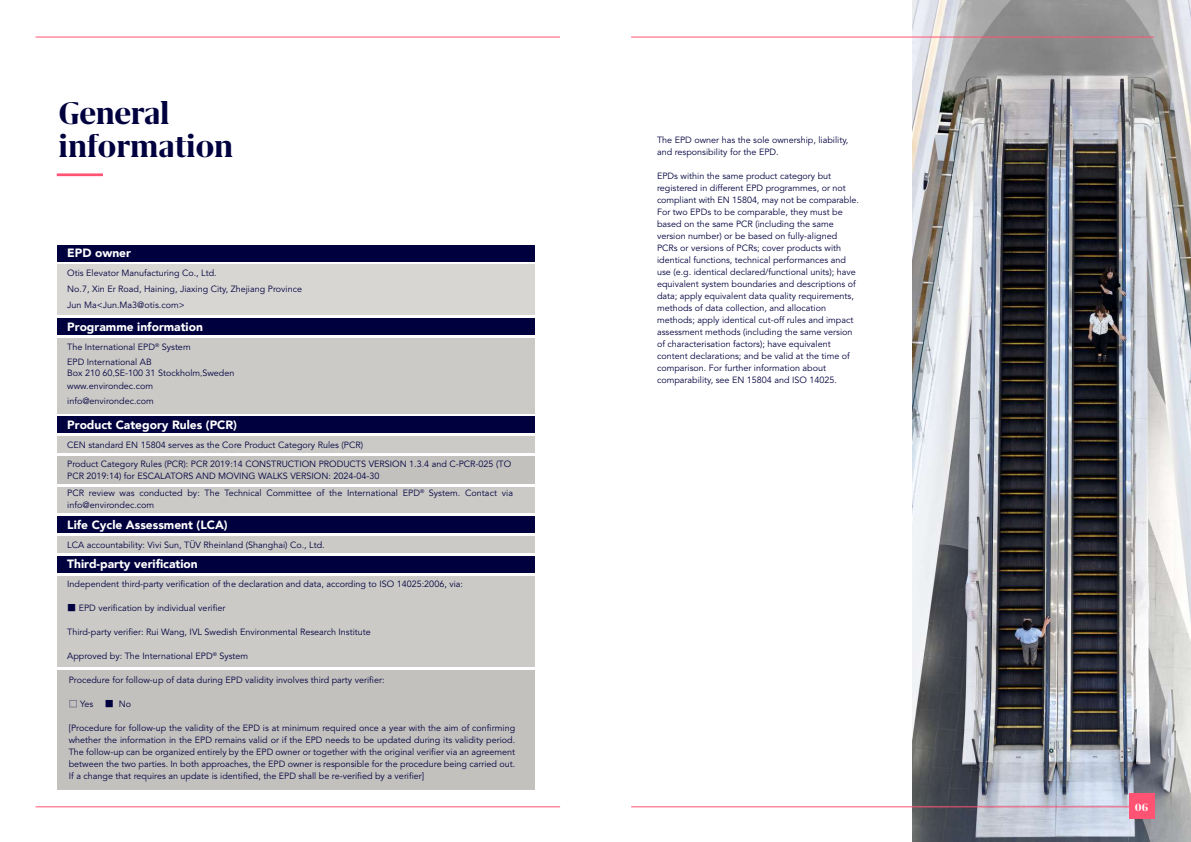
<style>
.page{position:relative;width:1191px;height:842px;background:#fff}
.page>*{position:absolute;margin:0;border:0;box-sizing:border-box;transform-origin:0 0}
.t1{font:700 36px/33px "Grifo M";color:#00003f}
.t2{font:900 12px "Avenir";color:#fff}
.t3{font:700 12px "Grifo M";color:#fff}
.t4{font:9px/12px "Avenir LT Std";color:#00013f}
.s1{font-family:"Adobe Song Std";font-weight:300}
.s2{font-family:"Source Han Sans CN";font-weight:300}
</style>
<div class="page">
<img style="left:913px;top:0;width:277px;height:842px">
<hr style="left:631px;top:806px;width:511px;height:1px;background:#ff5373">
<hr style="left:36px;top:806px;width:524px;height:1px;background:#ff5373">
<div style="left:1129px;top:793px;width:25px;height:26px;background:#ff5373"></div>
<hr style="left:36px;top:37px;width:524px;height:1px;background:#ff5373">
<hr style="left:631px;top:37px;width:522px;height:1px;background:#ff5373">
<hr style="left:57px;top:173px;width:46px;height:3px;background:#ff5373">
<div style="left:57px;top:417px;width:477px;height:16px;background:#00003f"></div>
<div style="left:57px;top:456px;width:477px;height:27px;background:#c3c1be"></div>
<div style="left:57px;top:436px;width:477px;height:17px;background:#cbcac7"></div>
<div style="left:57px;top:487px;width:477px;height:26px;background:#cbcac7"></div>
<div style="left:57px;top:516px;width:477px;height:17px;background:#00003f"></div>
<div style="left:57px;top:536px;width:477px;height:16px;background:#cbcac7"></div>
<div style="left:57px;top:556px;width:477px;height:16px;background:#00003f"></div>
<div style="left:57px;top:576px;width:477px;height:91px;background:#cbcac7"></div>
<div style="left:57px;top:319px;width:477px;height:16px;background:#00003f"></div>
<div style="left:57px;top:338px;width:477px;height:75px;background:#cbcac7"></div>
<div style="left:57px;top:670px;width:477px;height:119px;background:#c3c1be"></div>
<div style="left:57px;top:245px;width:477px;height:16px;background:#00003f"></div>
<div style="left:57px;top:265px;width:477px;height:50px;background:#d7d6d3"></div>
<h1 class="t1" style="left:59px;top:96px;width:176px">General information</h1>
<h2 class="t2" style="left:67px;top:243px;width:65px">EPD owner</h2>
<p class="t4" style="left:67px;top:265px;width:236px;line-height:16px">Otis Elevator Manufacturing Co., Ltd.<br>No.7, Xin Er Road, Haining, Jiaxing City, Zhejiang Province<br>Jun Ma&lt;Jun.Ma3@otis.com&gt;</p>
<h2 class="t2" style="left:67px;top:317px;width:137px">Programme information</h2>
<p class="t4" style="left:67px;top:340px;width:125px;line-height:14.3px">The International EPD<sup>®</sup> System<br>EPD International AB</p>
<p class="t4" style="left:67px;top:366px;width:169px;line-height:13.3px">Box 210 60<span class="s1">,</span>SE-100 31 Stockholm<span class="s1">,</span>Sweden www.environdec.com</p>
<p class="t4" style="left:67px;top:395px;width:88px">info@environdec.com</p>
<h2 class="t2" style="left:67px;top:415px;width:171px">Product Category Rules (PCR)</h2>
<p class="t4" style="left:67px;top:439px;width:297px">CEN standard EN 15804 serves as the Core Product Category Rules (PCR)</p>
<p class="t4" style="left:67px;top:458px;width:445px">Product Category Rules (PCR): PCR 2019:14 CONSTRUCTION PRODUCTS VERSION 1.3.4 and C-PCR-025 (TO<br>PCR 2019:14) for ESCALATORS AND MOVING WALKS VERSION: 2024-04-30</p>
<p class="t4" style="left:67px;top:488px;width:447px">PCR review was conducted by: The Technical Committee of the International EPD<sup>®</sup> System. Contact via info@environdec.com</p>
<h2 class="t2" style="left:67px;top:514px;width:162px">Life Cycle Assessment (LCA)</h2>
<h2 class="t2" style="left:67px;top:554px;width:132px">Third-party verification</h2>
<p class="t4" style="left:67px;top:539px;width:259px">LCA accountability: Vivi Sun, TÜV Rheinland (Shanghai) Co., Ltd.</p>
<p class="t4" style="left:67px;top:578px;width:397px">Independent third-party verification of the declaration and data, according to ISO 14025:2006, via:</p>
<p class="t4" style="left:67px;top:602px;width:160px"><span class="s2">■</span> EPD verification by individual verifier</p>
<p class="t4" style="left:67px;top:626px;width:305px">Third-party verifier: Rui Wang, IVL Swedish Environmental Research Institute</p>
<p class="t4" style="left:67px;top:650px;width:182px">Approved by: The International EPD<sup>®</sup> System</p>
<p class="t4" style="left:69px;top:674px;width:317px">Procedure for follow-up of data during EPD validity involves third party verifier:</p>
<p class="t4" style="left:69px;top:698px;width:26px"><span class="s2">□</span> Yes</p>
<p class="t4" style="left:105px;top:698px;width:28px"><span class="s2">■</span> No</p>
<p class="t4" style="left:69px;top:722px;width:448px;text-align:justify">[Procedure for follow-up the validity of the EPD is at minimum required once a year with the aim of confirming whether the information in the EPD remains valid or if the EPD needs to be updated during its validity period.<br>The follow-up can be organized entirely by the EPD owner or together with the original verifier via an agreement between the two parties. In both approaches, the EPD owner is responsible for the procedure being carried out.<br>If a change that requires an update is identified, the EPD shall be re-verified by a verifier]</p>
<p class="t4" style="left:657px;top:134px;width:193px">The EPD owner has the sole ownership, liability, and responsibility for the EPD.</p>
<p class="t4" style="left:657px;top:170px;width:203px">EPDs within the same product category but registered in different EPD programmes, or not compliant with EN 15804, may not be comparable.<br>For two EPDs to be comparable, they must be based on the same PCR (including the same version number) or be based on fully-aligned PCRs or versions of PCRs; cover products with identical functions, technical performances and use (e.g. identical declared/functional units); have equivalent system boundaries and descriptions of data; apply equivalent data quality requirements, methods of data collection, and allocation methods; apply identical cut-off rules and impact assessment methods (including the same version of characterisation factors); have equivalent content declarations; and be valid at the time of comparison. For further information about comparability, see EN 15804 and ISO 14025.</p>
<h2 class="t3" style="left:1135px;top:801px;width:15px">06</h2>
</div>
